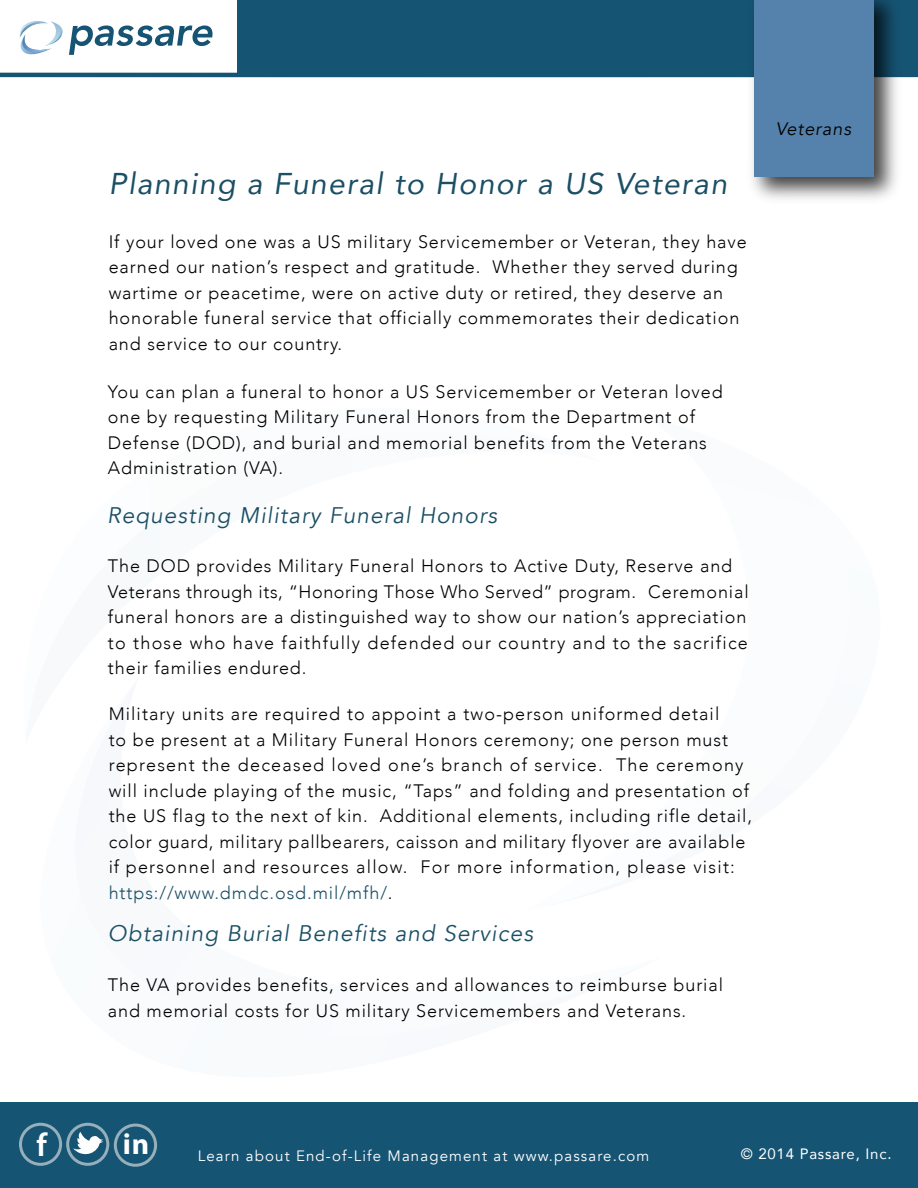
<style>
.page{position:relative;width:918px;height:1188px;background:#fff}
.page>*{position:absolute;margin:0;border:0;box-sizing:border-box;transform-origin:0 0}
.t1{font:600 33px "Myriad Pro";color:#fff}
.t2{font:italic 30px "Avenir";letter-spacing:.05em;color:#1b4f65}
.t3{font:700 29.7px "Myriad Pro";color:#fff}
.t4{font:italic 22.5px "Avenir";letter-spacing:.05em;color:#1b4f65}
.t5{font:300 18px/25.5px "Avenir";letter-spacing:.05em;color:#000}
.t6{font:italic 18px "Avenir";letter-spacing:.05em;color:#000}
.t7{font:15px "Avenir";letter-spacing:.075em;color:#fff}
.t8{font:15px "Avenir";letter-spacing:.05em;color:#fff}
.s1{color:#1b4f65}
</style>
<div class="page">
<div style="left:237px;top:0;width:681px;height:75px;background:#165474"></div>
<svg style="left:19px;top:21px;width:194px;height:34px"></svg>
<svg style="left:0;top:72px;width:918px;height:6px"></svg>
<div style="left:0;top:1102px;width:918px;height:86px;background:#165474"></div>
<div style="left:19px;top:1123px;width:43px;height:43px;border:3px solid #96afba;border-radius:50%"></div>
<svg style="left:68px;top:1124px;width:40px;height:40px"></svg>
<div style="left:66px;top:1123px;width:43px;height:43px;border:3px solid #96afba;border-radius:50%"></div>
<svg style="left:73px;top:1132px;width:30px;height:22px"></svg>
<div style="left:114px;top:1124px;width:43px;height:43px;border:3px solid #96afba;border-radius:50%"></div>
<img style="left:742px;top:0;width:165px;height:199px">
<div style="left:754px;top:0;width:120px;height:177px;background:#5582ac"></div>
<h2 class="t2" style="left:109px;top:165px;width:620px">Planning a Funeral to Honor a US Veteran</h2>
<p class="t5" style="left:109px;top:229px;width:640px">If your loved one was a US military Servicemember or Veteran, they have earned our nation’s respect and gratitude. Whether they served during wartime or peacetime, were on active duty or retired, they deserve an honorable funeral service that officially commemorates their dedication and service to our country.</p>
<p class="t5" style="left:108px;top:379px;width:616px">You can plan a funeral to honor a US Servicemember or Veteran loved one by requesting Military Funeral Honors from the Department of Defense (DOD), and burial and memorial benefits from the Veterans Administration (VA).</p>
<p class="t4" style="left:107px;top:502px;width:391px">Requesting Military Funeral Honors</p>
<p class="t5" style="left:108px;top:553px;width:642px">The DOD provides Military Funeral Honors to Active Duty, Reserve and Veterans through its, “Honoring Those Who Served” program. Ceremonial funeral honors are a distinguished way to show our nation’s appreciation to those who have faithfully defended our country and to the sacrifice their families endured.</p>
<p class="t5" style="left:109px;top:701px;width:645px">Military units are required to appoint a two-person uniformed detail<br>to be present at a Military Funeral Honors ceremony; one person must represent the deceased loved one’s branch of service. The ceremony will include playing of the music, “Taps” and folding and presentation of the US flag to the next of kin. Additional elements, including rifle detail, color guard, military pallbearers, caisson and military flyover are available if personnel and resources allow. For more information, please visit: <span class="s1">https://www.dmdc.osd.mil/mfh/</span>.</p>
<p class="t4" style="left:108px;top:920px;width:426px">Obtaining Burial Benefits and Services</p>
<p class="t5" style="left:108px;top:972px;width:617px">The VA provides benefits, services and allowances to reimburse burial and memorial costs for US military Servicemembers and Veterans.</p>
<p class="t6" style="left:776px;top:118px;width:77px">Veterans</p>
<h1 class="t1" style="left:36px;top:1124px;width:12px">f</h1>
<h3 class="t3" style="left:123px;top:1125px;width:28px">in</h3>
<p class="t7" style="left:198px;top:1147px;width:453px">Learn about End-of-Life Management at www.passare.com</p>
<p class="t8" style="left:741px;top:1142px;width:152px">© 2014 Passare, Inc.</p>
</div>
